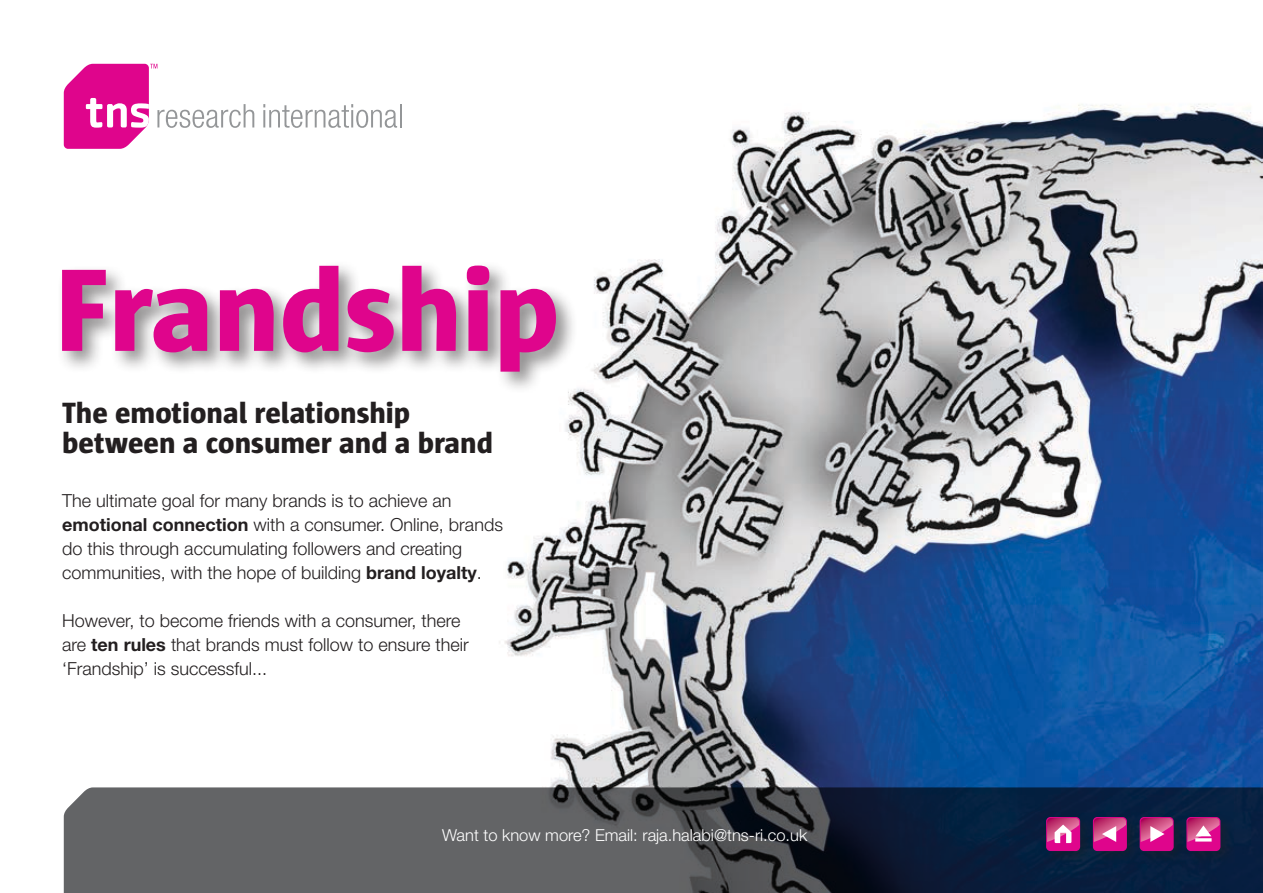
<style>
.page{position:relative;width:1263px;height:893px;background:#fff}
.page>*{position:absolute;margin:0;border:0;box-sizing:border-box;transform-origin:0 0}
.t1{font:800 120px "Sun";color:#df058c}
.t2{font:800 30px/30px "Sun";color:#231f20}
.t3{font:300 18px/24px "Helvetica Neue LT Std";color:#231f20}
.t4{font:300 16.5px "Helvetica Neue LT Std";color:#fff}
.s1{font-weight:700}
</style>
<div class="page">
<img style="left:397px;top:104px;width:866px;height:683px">
<svg style="left:263px;top:104px;width:134px;height:24px"></svg>
<hr style="left:400px;top:104px;width:2px;height:23px;background:#949698">
<svg style="left:64px;top:64px;width:190px;height:85px"></svg>
<svg style="left:64px;top:787px;width:1199px;height:106px;background:#404752"></svg>
<div style="left:1183px;top:813px;width:52px;height:53px;background:#09203d"></div>
<div style="left:1186px;top:817px;width:34px;height:34px;background:#df058c;border-radius:4px"></div>
<svg style="left:1188px;top:818px;width:31px;height:24px"></svg>
<div style="left:1136px;top:813px;width:52px;height:53px;background:#091f3d"></div>
<div style="left:1140px;top:817px;width:34px;height:34px;background:#df058c;border-radius:4px"></div>
<svg style="left:1142px;top:818px;width:31px;height:24px"></svg>
<div style="left:1089px;top:813px;width:53px;height:53px;background:#231f20;opacity:.4"></div>
<div style="left:1093px;top:817px;width:34px;height:34px;background:#df058c;border-radius:4px"></div>
<svg style="left:1095px;top:818px;width:31px;height:24px"></svg>
<div style="left:1042px;top:813px;width:53px;height:53px;background:#231f20;opacity:.4"></div>
<div style="left:1046px;top:817px;width:34px;height:34px;background:#df058c;border-radius:4px"></div>
<svg style="left:1047px;top:818px;width:32px;height:25px"></svg>
<div style="left:56px;top:260px;width:522px;height:134px;background:#231f20;opacity:.5"></div>
<h1 class="t1" style="left:55px;top:243px;width:506px">Frandship</h1>
<h2 class="t2" style="left:62px;top:398px;width:432px">The emotional relationship between a consumer and a brand</h2>
<p class="t3" style="left:62px;top:488px;width:442px">The ultimate goal for many brands is to achieve an <span class="s1">emotional connection</span> with a consumer. Online, brands do this through accumulating followers and creating communities, with the hope of building <span class="s1">brand loyalty</span>.</p>
<p class="t3" style="left:62px;top:608px;width:408px">However, to become friends with a consumer, there are <span class="s1">ten rules</span> that brands must follow to ensure their ‘Frandship’ is successful...</p>
<p class="t4" style="left:442px;top:825px;width:366px">Want to know more? Email: raja.halabi@tns-ri.co.uk</p>
</div>
